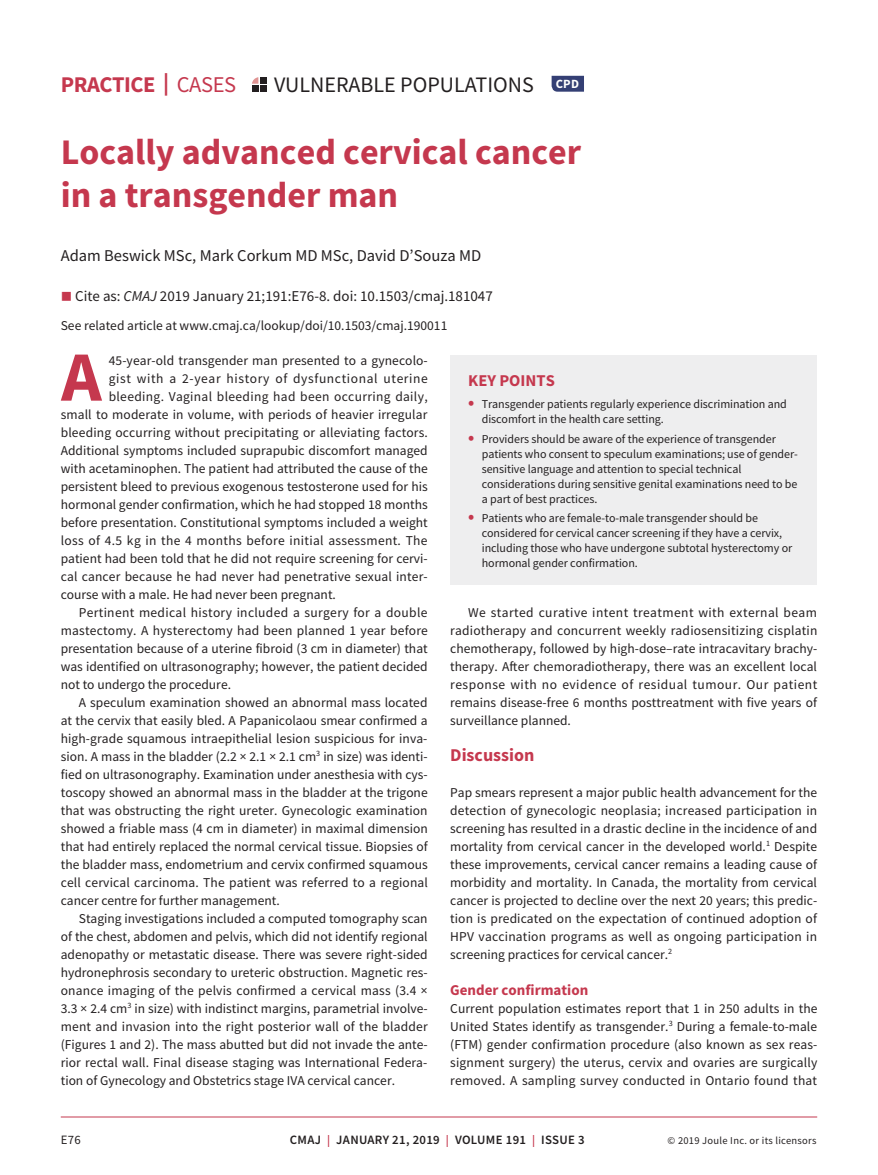
<style>
.page{position:relative;width:878px;height:1175px;background:#fff}
.page>*{position:absolute;margin:0;border:0;box-sizing:border-box;transform-origin:0 0}
.t1{font:700 70.65px "Source Sans Pro";color:#c5384e}
.t2{font:700 36px/43.2px "Source Sans Pro";color:#c5384e}
.t3{font:700 22.5px "Source Sans Pro";letter-spacing:-.02em;color:#c5384e}
.t4{font:22.05px "Source Sans Pro";color:#231f20}
.t5{font:700 18px "Source Sans Pro";color:#c5384e}
.t6{font:16.5px "Source Sans Pro";color:#231f20}
.t7{font:700 16.5px "Source Sans Pro";color:#c5384e}
.t8{font:15px "Source Sans Pro";color:#231f20}
.t9{font:700 15px "Source Sans Pro";color:#c5384e}
.t10{font:13.5px/18px "Source Sans Pro";color:#231f20;text-align:justify}
.t11{font:13.5px "Source Sans Pro";letter-spacing:.025em;color:#231f20}
.t12{font:13.5px "Source Sans Pro";letter-spacing:.045em;color:#231f20}
.t13{font:600 12.75px "Source Sans Pro";letter-spacing:.025em;color:#231f20}
.t14{font:12.75px "Source Sans Pro";color:#231f20}
.t15{font:12px/15px "Source Sans Pro";letter-spacing:-.005em;color:#231f20}
.t16{font:10.5px "Source Sans Pro";letter-spacing:.025em;color:#231f20}
.s1{font-weight:400}
.s2{color:#c5384e}
.s3{font-style:italic}
.s4{font-weight:700;font-size:18px;color:#c5384e}
.s5{font-size:12px;color:#c5384e}
</style>
<div class="page">
<hr style="left:61px;top:1116px;width:756px;height:1px;background:#c5384e">
<svg style="left:551px;top:76px;width:33px;height:16px"></svg>
<svg style="left:252px;top:77px;width:6px;height:7px"></svg>
<div style="left:252px;top:85px;width:6px;height:7px;background:#231f20"></div>
<div style="left:260px;top:77px;width:6px;height:7px;background:#231f20"></div>
<div style="left:260px;top:85px;width:6px;height:7px;background:#231f20"></div>
<div style="left:450px;top:355px;width:367px;height:230px;background:#eeeeef"></div>
<h3 class="t3" style="left:61px;top:69px;width:177px">PRACTICE | <span class="s1">CASES</span></h3>
<h3 class="t4" style="left:274px;top:70px;width:306px">VULNERABLE POPULATIONS <sup>CPD</sup></h3>
<h2 class="t2" style="left:61px;top:129px;width:522px">Locally advanced cervical cancer in a transgender man</h2>
<p class="t6" style="left:61px;top:245px;width:422px">Adam Beswick MSc, Mark Corkum MD MSc, David D’Souza MD</p>
<p class="t8" style="left:61px;top:287px;width:433px"><span class="s2">■</span> Cite as: <span class="s3">CMAJ</span> 2019 January 21;191:E76-8. doi: 10.1503/cmaj.181047</p>
<p class="t10" style="left:61px;top:316px;width:388px">See related article at www.cmaj.ca/lookup/doi/10.1503/cmaj.190011</p>
<h1 class="t1" style="left:61px;top:329px;width:42px">A</h1>
<p class="t10" style="left:109px;top:351px;width:320px">45-year-old transgender man presented to a gynecolo-</p>
<p class="t12" style="left:109px;top:369px;width:320px">gist with a 2-year history of dysfunctional uterine</p>
<p class="t11" style="left:109px;top:387px;width:320px">bleeding. Vaginal bleeding had been occurring daily,</p>
<p class="t10" style="left:61px;top:405px;width:368px">small to moderate in volume, with periods of heavier irregular</p>
<p class="t10" style="left:61px;top:423px;width:368px">bleeding occurring without precipitating or alleviating factors.</p>
<p class="t10" style="left:61px;top:441px;width:368px">Additional symptoms included suprapubic discomfort managed</p>
<p class="t10" style="left:61px;top:459px;width:368px">with acetaminophen. The patient had attributed the cause of the</p>
<p class="t10" style="left:61px;top:477px;width:368px">persistent bleed to previous exogenous testosterone used for his</p>
<p class="t10" style="left:61px;top:495px;width:368px">hormonal gender confirmation, which he had stopped 18 months</p>
<p class="t10" style="left:61px;top:513px;width:368px">before presentation. Constitutional symptoms included a weight</p>
<p class="t11" style="left:61px;top:531px;width:368px">loss of 4.5 kg in the 4 months before initial assessment. The</p>
<p class="t10" style="left:61px;top:549px;width:368px">patient had been told that he did not require screening for cervi-</p>
<p class="t10" style="left:61px;top:567px;width:368px">cal cancer because he had never had penetrative sexual inter-</p>
<p class="t10" style="left:61px;top:585px;width:276px">course with a male. He had never been pregnant.</p>
<p class="t11" style="left:79px;top:603px;width:350px">Pertinent medical history included a surgery for a double</p>
<p class="t10" style="left:61px;top:621px;width:368px">mastectomy. A hysterectomy had been planned 1 year before</p>
<p class="t10" style="left:61px;top:639px;width:368px">presentation because of a uterine fibroid (3 cm in diameter) that</p>
<p class="t10" style="left:61px;top:657px;width:368px">was identified on ultrasonography; however, the patient decided</p>
<p class="t10" style="left:61px;top:675px;width:172px">not to undergo the procedure.</p>
<p class="t10" style="left:79px;top:693px;width:350px">A speculum examination showed an abnormal mass located</p>
<p class="t10" style="left:61px;top:711px;width:368px">at the cervix that easily bled. A Papanicolaou smear confirmed a</p>
<p class="t10" style="left:61px;top:729px;width:368px">high-grade squamous intraepithelial lesion suspicious for inva-</p>
<p class="t10" style="left:61px;top:747px;width:368px">sion. A mass in the bladder (2.2 × 2.1 × 2.1 cm<sup>3</sup> in size) was identi-</p>
<p class="t10" style="left:61px;top:765px;width:368px">fied on ultrasonography. Examination under anesthesia with cys-</p>
<p class="t10" style="left:61px;top:783px;width:368px">toscopy showed an abnormal mass in the bladder at the trigone</p>
<p class="t10" style="left:61px;top:801px;width:368px">that was obstructing the right ureter. Gynecologic examination</p>
<p class="t10" style="left:61px;top:819px;width:368px">showed a friable mass (4 cm in diameter) in maximal dimension</p>
<p class="t10" style="left:61px;top:837px;width:368px">that had entirely replaced the normal cervical tissue. Biopsies of</p>
<p class="t10" style="left:61px;top:855px;width:368px">the bladder mass, endometrium and cervix confirmed squamous</p>
<p class="t10" style="left:61px;top:873px;width:368px">cell cervical carcinoma. The patient was referred to a regional</p>
<p class="t10" style="left:61px;top:891px;width:220px">cancer centre for further management.</p>
<p class="t10" style="left:79px;top:909px;width:350px">Staging investigations included a computed tomography scan</p>
<p class="t10" style="left:61px;top:927px;width:368px">of the chest, abdomen and pelvis, which did not identify regional</p>
<p class="t10" style="left:61px;top:945px;width:368px">adenopathy or metastatic disease. There was severe right-sided</p>
<p class="t10" style="left:61px;top:963px;width:368px">hydronephrosis secondary to ureteric obstruction. Magnetic res-</p>
<p class="t10" style="left:61px;top:981px;width:368px">onance imaging of the pelvis confirmed a cervical mass (3.4 ×</p>
<p class="t10" style="left:61px;top:999px;width:368px">3.3 × 2.4 cm<sup>3</sup> in size) with indistinct margins, parametrial involve-</p>
<p class="t10" style="left:61px;top:1017px;width:368px">ment and invasion into the right posterior wall of the bladder</p>
<p class="t10" style="left:61px;top:1035px;width:368px">(Figures 1 and 2). The mass abutted but did not invade the ante-</p>
<p class="t10" style="left:61px;top:1053px;width:368px">rior rectal wall. Final disease staging was International Federa-</p>
<p class="t10" style="left:61px;top:1071px;width:336px">tion of Gynecology and Obstetrics stage IVA cervical cancer.</p>
<p class="t7" style="left:468px;top:369px;width:88px">KEY POINTS</p>
<p class="t15" style="left:482px;top:396px;width:307px;text-indent:-14px"><span class="s4">•</span> Transgender patients regularly experience discrimination and discomfort in the health care setting.</p>
<p class="t15" style="left:482px;top:431px;width:317px;text-indent:-14px"><span class="s4">•</span> Providers should be aware of the experience of transgender patients who consent to speculum examinations; use of gender&shy;sensitive language and attention to special technical considerations during sensitive genital examinations need to be a part of best practices.</p>
<p class="t15" style="left:482px;top:510px;width:312px;text-indent:-14px"><span class="s4">•</span> Patients who are female-to-male transgender should be considered for cervical cancer screening if they have a cervix, including those who have undergone subtotal hysterectomy or hormonal gender confirmation.</p>
<p class="t10" style="left:450px;top:603px;width:369px;text-indent:18px">We started curative intent treatment with external beam radiotherapy and concurrent weekly radiosensitizing cisplatin chemotherapy, followed by high-dose–rate intracavitary brachy&shy;therapy. After chemoradiotherapy, there was an excellent local response with no evidence of residual tumour. Our patient remains disease-free 6 months posttreatment with five years of surveillance planned.</p>
<h3 class="t5" style="left:450px;top:742px;width:86px">Discussion</h3>
<p class="t10" style="left:450px;top:783px;width:368px">Pap smears represent a major public health advancement for the detection of gynecologic neoplasia; increased participation in screening has resulted in a drastic decline in the incidence of and mortality from cervical cancer in the developed world.<sup>1</sup> Despite these improvements, cervical cancer remains a leading cause of morbidity and mortality. In Canada, the mortality from cervical cancer is projected to decline over the next 20 years; this predic&shy;tion is predicated on the expectation of continued adoption of HPV vaccination programs as well as ongoing participation in screening practices for cervical cancer.<sup>2</sup></p>
<p class="t9" style="left:450px;top:979px;width:139px">Gender confirmation</p>
<p class="t10" style="left:450px;top:999px;width:369px">Current population estimates report that 1 in 250 adults in the United States identify as transgender.<sup>3</sup> During a female-to-male (FTM) gender confirmation procedure (also known as sex reas&shy;signment surgery) the uterus, cervix and ovaries are surgically removed. A sampling survey conducted in Ontario found that</p>
<p class="t14" style="left:61px;top:1132px;width:22px">E76</p>
<p class="t13" style="left:290px;top:1131px;width:296px">CMAJ <span class="s5">|</span> JANUARY 21, 2019 <span class="s5">|</span> VOLUME 191 <span class="s5">|</span> ISSUE 3</p>
<p class="t16" style="left:667px;top:1134px;width:150px">© 2019 Joule Inc. or its licensors</p>
</div>
